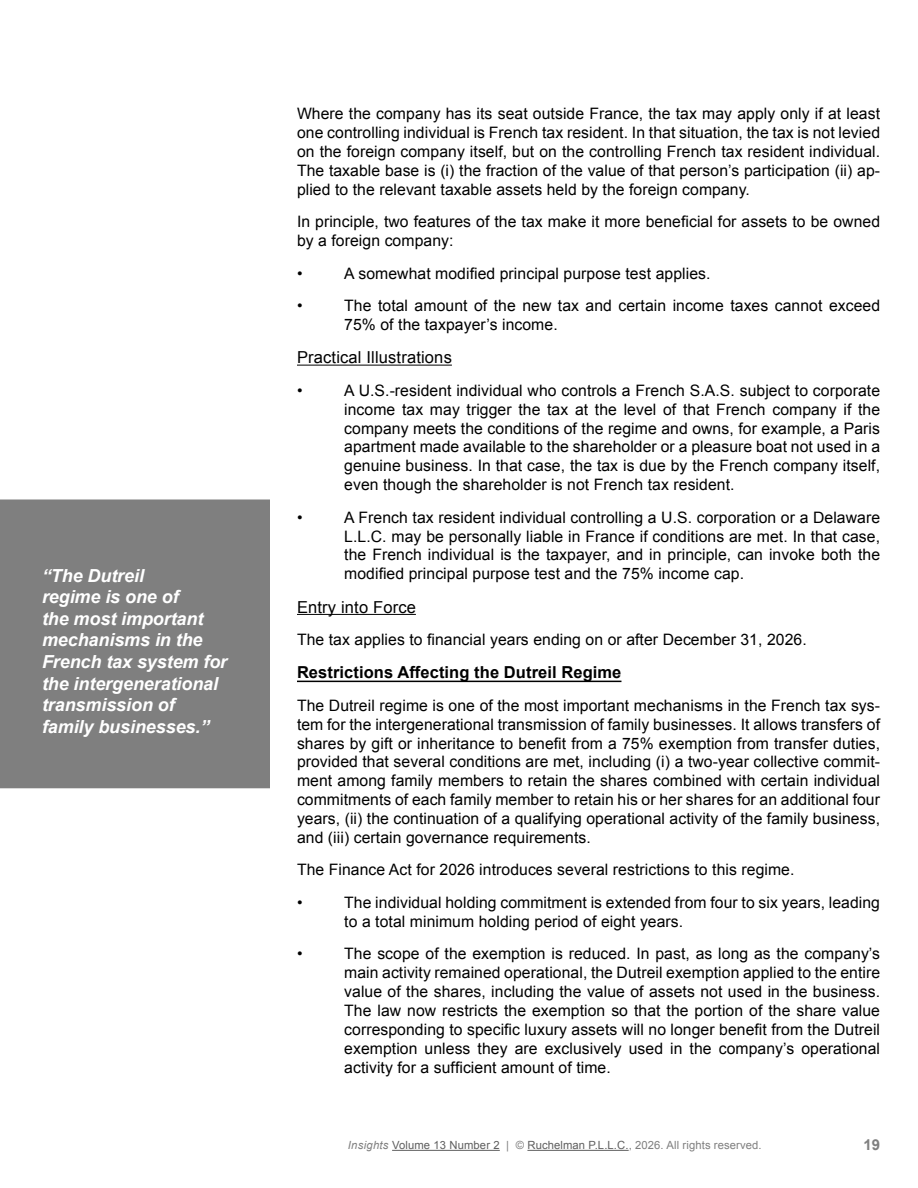
<style>
.page{position:relative;width:918px;height:1188px;background:#fff}
.page>*{position:absolute;margin:0;border:0;box-sizing:border-box;transform-origin:0 0}
.t1{font:italic 700 18px/21.6px "Arial";letter-spacing:-.005em;color:#fff}
.t2{font:700 16.5px "Arial";letter-spacing:.005em;color:#000}
.t3{font:16.5px "Arial";letter-spacing:.01em;color:#000}
.t4{font:15.75px/18.9px "Arial";letter-spacing:.005em;color:#000;text-align:justify}
.t5{font:700 15px "Arial";color:#7f7f7f}
.t6{font:11.25px "Arial";letter-spacing:.01em;color:#5f5f5f}
.s1{font-style:italic;color:#7f7f7f}
.s2{color:#7f7f7f}
</style>
<div class="page">
<hr style="left:392px;top:1150px;width:108px;height:1px;background:#5f5f5f">
<hr style="left:527px;top:1150px;width:102px;height:1px;background:#5f5f5f">
<hr style="left:297px;top:365px;width:155px;height:1px;background:#000">
<hr style="left:297px;top:614px;width:119px;height:1px;background:#000">
<hr style="left:297px;top:681px;width:324px;height:1px;background:#000">
<div style="left:0;top:500px;width:270px;height:288px;background:#7f7f7f"></div>
<p class="t1" style="left:42px;top:565px;width:187px">“The Dutreil<br>regime is one of<br>the most important mechanisms in the<br>French tax system for the intergenerational transmission of family businesses.”</p>
<p class="t4" style="left:297px;top:105px;width:585px">Where the company has its seat outside France, the tax may apply only if at least one controlling individual is French tax resident. In that situation, the tax is not levied on the foreign company itself, but on the controlling French tax resident individual.<br>The taxable base is (i) the fraction of the value of that person’s participation (ii) ap&shy;plied to the relevant taxable assets held by the foreign company.</p>
<p class="t4" style="left:297px;top:213px;width:585px">In principle, two features of the tax make it more beneficial for assets to be owned by a foreign company:</p>
<p class="t4" style="left:297px;top:264px;width:7px">•</p>
<p class="t4" style="left:344px;top:264px;width:368px">A somewhat modified principal purpose test applies.</p>
<p class="t4" style="left:297px;top:296px;width:7px">•</p>
<p class="t4" style="left:344px;top:296px;width:537px">The total amount of the new tax and certain income taxes cannot exceed<br>75% of the taxpayer’s income.</p>
<p class="t3" style="left:297px;top:347px;width:156px">Practical Illustrations</p>
<p class="t4" style="left:297px;top:381px;width:7px">•</p>
<p class="t4" style="left:344px;top:381px;width:537px">A U.S.-resident individual who controls a French S.A.S. subject to corporate income tax may trigger the tax at the level of that French company if the company meets the conditions of the regime and owns, for example, a Paris apartment made available to the shareholder or a pleasure boat not used in a genuine business. In that case, the tax is due by the French company itself, even though the shareholder is not French tax resident.</p>
<p class="t4" style="left:297px;top:508px;width:7px">•</p>
<p class="t4" style="left:344px;top:508px;width:537px">A French tax resident individual controlling a U.S. corporation or a Delaware L.L.C. may be personally liable in France if conditions are met. In that case, the French individual is the taxpayer, and in principle, can invoke both the modified principal purpose test and the 75% income cap.</p>
<p class="t3" style="left:297px;top:596px;width:120px">Entry into Force</p>
<p class="t4" style="left:297px;top:630px;width:511px">The tax applies to financial years ending on or after December 31, 2026.</p>
<p class="t2" style="left:297px;top:662px;width:326px">Restrictions Affecting the Dutreil Regime</p>
<p class="t4" style="left:297px;top:696px;width:585px">The Dutreil regime is one of the most important mechanisms in the French tax sys&shy;tem for the intergenerational transmission of family businesses. It allows transfers of shares by gift or inheritance to benefit from a 75% exemption from transfer duties, provided that several conditions are met, including (i) a two-year collective commit&shy;ment among family members to retain the shares combined with certain individual commitments of each family member to retain his or her shares for an additional four years, (ii) the continuation of a qualifying operational activity of the family business, and (iii) certain governance requirements.</p>
<p class="t4" style="left:297px;top:854px;width:499px;line-height:32.4px">The Finance Act for 2026 introduces several restrictions to this regime. •</p>
<p class="t4" style="left:344px;top:893px;width:537px">The individual holding commitment is extended from four to six years, leading to a total minimum holding period of eight years.</p>
<p class="t4" style="left:297px;top:944px;width:7px">•</p>
<p class="t4" style="left:344px;top:944px;width:537px">The scope of the exemption is reduced. In past, as long as the company’s main activity remained operational, the Dutreil exemption applied to the entire value of the shares, including the value of assets not used in the business.<br>The law now restricts the exemption so that the portion of the share value corresponding to specific luxury assets will no longer benefit from the Dutreil exemption unless they are exclusively used in the company’s operational activity for a sufficient amount of time.</p>
<p class="t6" style="left:348px;top:1138px;width:415px"><span class="s1">Insights</span> Volume 13 Number 2 <span class="s2">| ©</span> Ruchelman P.L.L.C.<span class="s2">, 2026. All rights reserved.</span></p>
<p class="t5" style="left:863px;top:1135px;width:18px">19</p>
</div>
